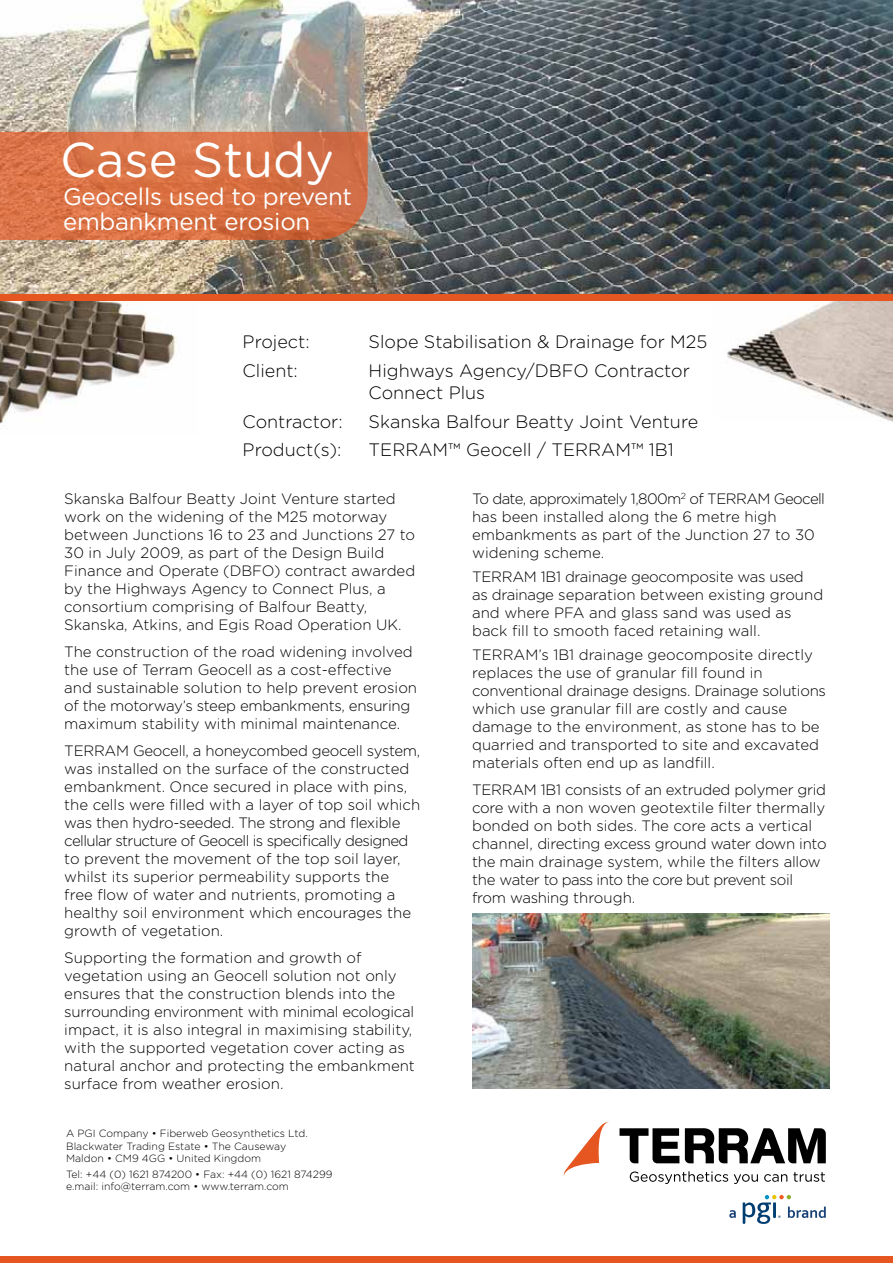
<style>
.page{position:relative;width:893px;height:1263px;background:#fff}
.page>*{position:absolute;margin:0;border:0;box-sizing:border-box;transform-origin:0 0}
.t1{font:48.9px "Gotham Rounded";color:#fff}
.t2{font:24px/25.5px "Gotham Rounded";letter-spacing:-.01em;color:#fff}
.t3{font:300 18px/22.5px "Gotham Rounded";color:#000}
.t4{font:300 15px/18px "Gotham Rounded";color:#000}
.t5{font:300 15px/18px "Gotham Rounded";letter-spacing:-.02em;color:#000}
.t6{font:300 10.5px/12.6px "Gotham Rounded";color:#000}
</style>
<div class="page">
<img style="left:0;top:300px;width:198px;height:124px">
<img style="left:714px;top:300px;width:179px;height:121px">
<img style="left:0;top:0;width:893px;height:294px">
<div style="left:0;top:294px;width:893px;height:6px;background:#e65621"></div>
<svg style="left:0;top:132px;width:368px;height:108px;background:#d67146"></svg>
<img style="left:472px;top:914px;width:357px;height:175px">
<div style="left:0;top:1257px;width:893px;height:6px;background:#e65621"></div>
<svg style="left:619px;top:1128px;width:60px;height:35px"></svg>
<svg style="left:685px;top:1128px;width:141px;height:35px"></svg>
<svg style="left:630px;top:1171px;width:98px;height:13px"></svg>
<svg style="left:734px;top:1174px;width:24px;height:10px"></svg>
<svg style="left:764px;top:1174px;width:23px;height:8px"></svg>
<svg style="left:793px;top:1172px;width:32px;height:10px"></svg>
<svg style="left:563px;top:1121px;width:47px;height:55px"></svg>
<svg style="left:729px;top:1210px;width:7px;height:8px"></svg>
<svg style="left:743px;top:1195px;width:83px;height:29px"></svg>
<h1 class="t1" style="left:60px;top:126px;width:276px">Case Study</h1>
<h2 class="t2" style="left:63px;top:182px;width:291px">Geocells used to prevent embankment erosion</h2>
<p class="t3" style="left:243px;top:330px;width:69px">Project:</p>
<p class="t3" style="left:369px;top:330px;width:340px">Slope Stabilisation &amp; Drainage for M25</p>
<p class="t3" style="left:243px;top:358px;width:57px">Client:</p>
<p class="t3" style="left:369px;top:358px;width:323px">Highways Agency/DBFO Contractor<br>Connect Plus</p>
<p class="t3" style="left:243px;top:409px;width:102px">Contractor:</p>
<p class="t3" style="left:369px;top:409px;width:331px">Skanska Balfour Beatty Joint Venture</p>
<p class="t3" style="left:243px;top:438px;width:100px">Product(s):</p>
<p class="t3" style="left:369px;top:438px;width:307px">TERRAM™ Geocell / TERRAM™ 1B1</p>
<p class="t4" style="left:64px;top:489px;width:352px">Skanska Balfour Beatty Joint Venture started work on the widening of the M25 motorway between Junctions 16 to 23 and Junctions 27 to 30 in July 2009, as part of the Design Build Finance and Operate (DBFO) contract awarded by the Highways Agency to Connect Plus, a consortium comprising of Balfour Beatty, Skanska, Atkins, and Egis Road Operation UK.</p>
<p class="t4" style="left:64px;top:642px;width:354px">The construction of the road widening involved the use of Terram Geocell as a cost-effective and sustainable solution to help prevent erosion of the motorway’s steep embankments, ensuring maximum stability with minimal maintenance.</p>
<p class="t4" style="left:64px;top:741px;width:358px">TERRAM Geocell, a honeycombed geocell system, was installed on the surface of the constructed embankment. Once secured in place with pins, the cells were filled with a layer of top soil which was then hydro-seeded. The strong and flexible cellular structure of Geocell is specifically designed to prevent the movement of the top soil layer, whilst its superior permeability supports the free flow of water and nutrients, promoting a healthy soil environment which encourages the growth of vegetation.</p>
<p class="t4" style="left:64px;top:948px;width:352px">Supporting the formation and growth of vegetation using an Geocell solution not only ensures that the construction blends into the surrounding environment with minimal ecological impact, it is also integral in maximising stability, with the supported vegetation cover acting as natural anchor and protecting the embankment surface from weather erosion.</p>
<p class="t6" style="left:66px;top:1126px;width:243px">A PGI Company • Fiberweb Geosynthetics Ltd.<br>Blackwater Trading Estate • The Causeway<br>Maldon • CM9 4GG • United Kingdom</p>
<p class="t6" style="left:66px;top:1167px;width:268px">Tel: +44 (0) 1621 874200 • Fax: +44 (0) 1621 874299 e.mail: info@terram.com • www.terram.com</p>
<p class="t4" style="left:472px;top:489px;width:354px">To date, approximately 1,800m<sup>2</sup> of TERRAM Geocell has been installed along the 6 metre high embankments as part of the Junction 27 to 30 widening scheme.</p>
<p class="t4" style="left:472px;top:567px;width:353px">TERRAM 1B1 drainage geocomposite was used as drainage separation between existing ground and where PFA and glass sand was used as back fill to smooth faced retaining wall.</p>
<p class="t4" style="left:472px;top:645px;width:355px">TERRAM’s 1B1 drainage geocomposite directly replaces the use of granular fill found in conventional drainage designs. Drainage solutions which use granular fill are costly and cause damage to the environment, as stone has to be quarried and transported to site and excavated materials often end up as landfill.</p>
<p class="t5" style="left:472px;top:780px;width:356px">TERRAM 1B1 consists of an extruded polymer grid core with a non woven geotextile filter thermally bonded on both sides. The core acts a vertical channel, directing excess ground water down into the main drainage system, while the filters allow the water to pass into the core but prevent soil from washing through.</p>
</div>
